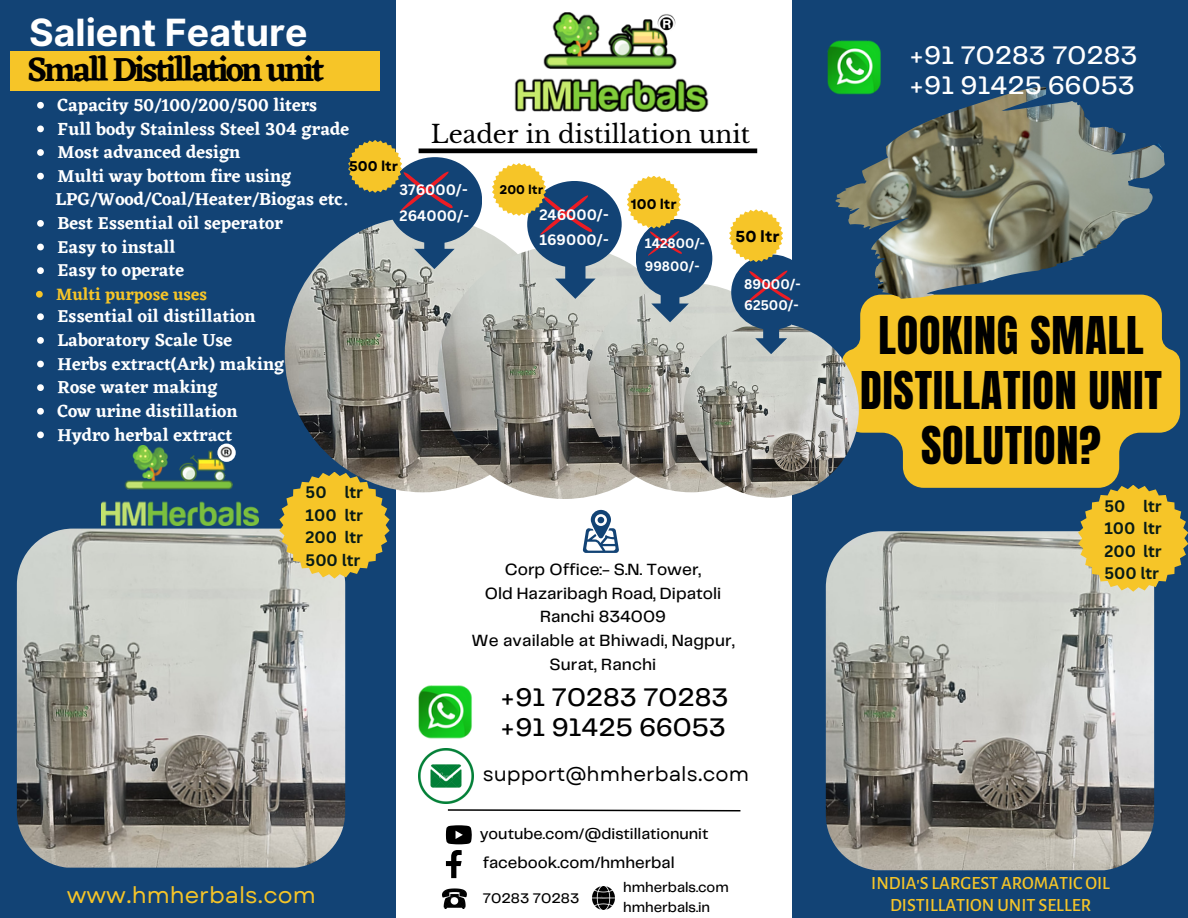
<style>
.page{position:relative;width:1188px;height:918px;background:#fff}
.page>*{position:absolute;margin:0;border:0;box-sizing:border-box;transform-origin:0 0}
.t1{font:44.25px/55.2px "Anton";letter-spacing:.02em;color:#000;text-align:center}
.t2{font:500 37.8px "Telegraf";color:#fff}
.t3{font:700 37.5px "Inter";color:#fff}
.t4{font:600 34.5px "Eczar";letter-spacing:-.08em;color:#000}
.t5{font:500 26.4px/30.3px "Telegraf";color:#000}
.t6{font:500 26.4px/30.3px "Telegraf";color:#fff}
.t7{font:24.6px "Libre Baskerville";color:#000}
.t8{font:22.8px "Garet";color:#f6c528}
.t9{font:20.1px "Garet";color:#000}
.t10{font:500 18.3px/22.5px "Alegreya Sans SC";color:#f6c528;text-align:center}
.t11{font:600 18px "Eczar";color:#fff}
.t12{font:600 17.1px "Eczar";color:#f6c528}
.t13{font:500 16.8px/23.7px "Telegraf";color:#000;text-align:center}
.t14{font:500 16.5px "Telegraf";color:#000}
.t15{font:700 16.2px/22.5px "Canva Sans";color:#081b17;text-align:justify}
.t16{font:500 15.9px "Telegraf";color:#000}
.t17{font:700 15.9px "Garet";color:#000}
.t18{font:700 14.7px/24.8px "Canva Sans";color:#fff}
.t19{font:500 14.4px "Telegraf";color:#000}
.t20{font:700 14.1px "Garet";color:#000}
.t21{font:700 13.95px "Garet";color:#000}
.t22{font:700 13.65px "Canva Sans";color:#fff}
.t23{font:700 13.35px/23.4px "Canva Sans";color:#fff}
.t24{font:700 12.6px "Garet";color:#000}
</style>
<div class="page">
<div style="left:0;top:0;width:396px;height:918px;background:#124375"></div>
<div style="left:11px;top:52px;width:369px;height:39px;background:#f6c528"></div>
<svg style="left:500px;top:148px;width:188px;height:6px"></svg>
<div style="left:792px;top:0;width:396px;height:918px;background:#124375"></div>
<svg style="left:842px;top:299px;width:338px;height:189px;background:#d7b332"></svg>
<img style="left:836px;top:87px;width:329px;height:212px">
<img style="left:442px;top:888px;width:25px;height:20px">
<img style="left:592px;top:887px;width:23px;height:22px">
<svg style="left:448px;top:809px;width:292px;height:3px"></svg>
<svg style="left:583px;top:510px;width:36px;height:43px"></svg>
<img style="left:101px;top:445px;width:158px;height:80px">
<img style="left:418px;top:685px;width:54px;height:54px">
<img style="left:419px;top:748px;width:55px;height:55px">
<img style="left:827px;top:40px;width:60px;height:60px">
<hr style="left:419px;top:149px;width:338px;height:4px;background:#000">
<img style="left:17px;top:529px;width:328px;height:339px">
<svg style="left:279px;top:472px;width:111px;height:107px;fill:#f6c528"></svg>
<img style="left:826px;top:531px;width:328px;height:339px">
<img style="left:285px;top:216px;width:276px;height:276px;border-radius:50%">
<svg style="left:388px;top:157px;width:94px;height:87px;fill:#124375"></svg>
<svg style="left:401px;top:172px;width:52px;height:39px;background:#3c3b65"></svg>
<svg style="left:348px;top:140px;width:54px;height:53px;fill:#f6c528"></svg>
<img style="left:438px;top:245px;width:253px;height:254px;border-radius:50%">
<svg style="left:527px;top:181px;width:95px;height:86px;background:#4a6f93"></svg>
<svg style="left:540px;top:195px;width:52px;height:40px;background:#3d3b64"></svg>
<img style="left:587px;top:283px;width:209px;height:209px;border-radius:50%">
<svg style="left:636px;top:219px;width:76px;height:79px;background:#44698f"></svg>
<svg style="left:648px;top:231px;width:34px;height:25px"></svg>
<img style="left:683px;top:322px;width:176px;height:176px;border-radius:50%">
<div style="left:731px;top:254px;width:80px;height:76px;background:#124375"></div>
<svg style="left:747px;top:270px;width:44px;height:33px"></svg>
<svg style="left:492px;top:163px;width:54px;height:53px;fill:#f6c528"></svg>
<svg style="left:627px;top:176px;width:54px;height:52px;fill:#f6c528"></svg>
<svg style="left:729px;top:209px;width:54px;height:53px;fill:#f6c528"></svg>
<svg style="left:446px;top:825px;width:26px;height:19px"></svg>
<svg style="left:446px;top:850px;width:16px;height:28px"></svg>
<svg style="left:1078px;top:485px;width:110px;height:107px;fill:#f6c528"></svg>
<svg style="left:414px;top:228px;width:41px;height:41px;background:#527392"></svg>
<svg style="left:37px;top:102px;width:7px;height:7px"></svg>
<svg style="left:37px;top:126px;width:7px;height:7px"></svg>
<svg style="left:37px;top:149px;width:7px;height:7px"></svg>
<svg style="left:37px;top:173px;width:7px;height:7px"></svg>
<svg style="left:37px;top:220px;width:7px;height:30px"></svg>
<svg style="left:37px;top:267px;width:7px;height:7px"></svg>
<svg style="left:36px;top:290px;width:7px;height:8px"></svg>
<svg style="left:37px;top:313px;width:7px;height:7px"></svg>
<svg style="left:37px;top:337px;width:7px;height:7px"></svg>
<svg style="left:37px;top:360px;width:7px;height:7px"></svg>
<svg style="left:37px;top:384px;width:7px;height:7px"></svg>
<svg style="left:37px;top:408px;width:7px;height:7px"></svg>
<svg style="left:37px;top:432px;width:7px;height:6px"></svg>
<svg style="left:555px;top:258px;width:41px;height:41px;background:#62809a"></svg>
<svg style="left:651px;top:285px;width:38px;height:37px"></svg>
<svg style="left:755px;top:326px;width:32px;height:28px"></svg>
<img style="left:514px;top:13px;width:195px;height:99px">
<p class="t3" style="left:29px;top:10px;width:280px">Salient Feature</p>
<p class="t4" style="left:27px;top:48px;width:299px">Small Distillation unit</p>
<p class="t2" style="left:656px;top:13px;width:23px">®</p>
<p class="t11" style="left:58px;top:94px;width:261px">Capacity 50/100/200/500 liters</p>
<p class="t11" style="left:58px;top:118px;width:293px">Full body Stainless Steel 304 grade</p>
<p class="t11" style="left:58px;top:141px;width:184px">Most advanced design</p>
<p class="t11" style="left:58px;top:165px;width:235px">Multi way bottom fire using</p>
<p class="t11" style="left:58px;top:212px;width:227px">Best Essential oil seperator</p>
<p class="t11" style="left:58px;top:236px;width:120px">Easy to install</p>
<p class="t11" style="left:58px;top:260px;width:128px">Easy to operate</p>
<p class="t12" style="left:56px;top:284px;width:153px">Multi purpose uses</p>
<p class="t11" style="left:58px;top:306px;width:200px">Essential oil distillation</p>
<p class="t11" style="left:58px;top:329px;width:176px">Laboratory Scale Use</p>
<p class="t11" style="left:58px;top:353px;width:228px">Herbs extract(Ark) making</p>
<p class="t11" style="left:58px;top:377px;width:162px">Rose water making</p>
<p class="t11" style="left:58px;top:400px;width:182px">Cow urine distillation</p>
<p class="t11" style="left:58px;top:424px;width:176px">Hydro herbal extract</p>
<p class="t7" style="left:431px;top:119px;width:321px">Leader in distillation unit</p>
<p class="t20" style="left:349px;top:156px;width:51px">500 ltr</p>
<p class="t18" style="left:400px;top:176px;width:71px;line-height:25.8px">376000/-<br>264000/-</p>
<p class="t24" style="left:499px;top:180px;width:46px">200 ltr</p>
<p class="t11" style="left:56px;top:189px;width:293px">LPG/Wood/Coal/Heater/Biogas etc.</p>
<p class="t21" style="left:631px;top:194px;width:47px">100 ltr</p>
<p class="t18" style="left:539px;top:202px;width:71px">246000/-<br>169000/-</p>
<p class="t17" style="left:736px;top:225px;width:46px">50 ltr</p>
<p class="t23" style="left:645px;top:231px;width:62px">142800/-<br>99800/-</p>
<p class="t22" style="left:744px;top:274px;width:58px">89000/-</p>
<p class="t22" style="left:744px;top:296px;width:56px">62500/-</p>
<p class="t15" style="left:306px;top:481px;width:59px">50 ltr 100 ltr 200 ltr 500 ltr</p>
<p class="t8" style="left:67px;top:879px;width:250px">www.hmherbals.com</p>
<p class="t13" style="left:505px;top:558px;width:198px">Corp Office:- S.N. Tower,</p>
<p class="t13" style="left:485px;top:582px;width:238px">Old Hazaribagh Road, Dipatoli<br>Ranchi 834009</p>
<p class="t13" style="left:472px;top:629px;width:264px">We available at Bhiwadi, Nagpur,<br>Surat, Ranchi</p>
<p class="t5" style="left:500px;top:683px;width:230px">+91 70283 70283 +91 91425 66053</p>
<p class="t9" style="left:483px;top:759px;width:268px">support@hmherbals.com</p>
<p class="t16" style="left:480px;top:827px;width:230px">youtube.com/@distillationunit</p>
<p class="t14" style="left:483px;top:856px;width:193px">facebook.com/hmherbal</p>
<p class="t19" style="left:483px;top:892px;width:98px">70283 70283</p>
<p class="t19" style="left:623px;top:881px;width:107px">hmherbals.com</p>
<p class="t19" style="left:623px;top:901px;width:88px">hmherbals.in</p>
<p class="t6" style="left:909px;top:41px;width:230px">+91 70283 70283 +91 91425 66053</p>
<p class="t1" style="left:860px;top:309px;width:303px">LOOKING SMALL<br>DISTILLATION UNIT</p>
<p class="t1" style="left:921px;top:419px;width:181px">SOLUTION?</p>
<p class="t15" style="left:1104px;top:494px;width:59px">50 ltr 100 ltr 200 ltr 500 ltr</p>
<p class="t10" style="left:871px;top:872px;width:240px">INDIA'S LARGEST AROMATIC OIL<br>DISTILLATION UNIT SELLER</p>
</div>
